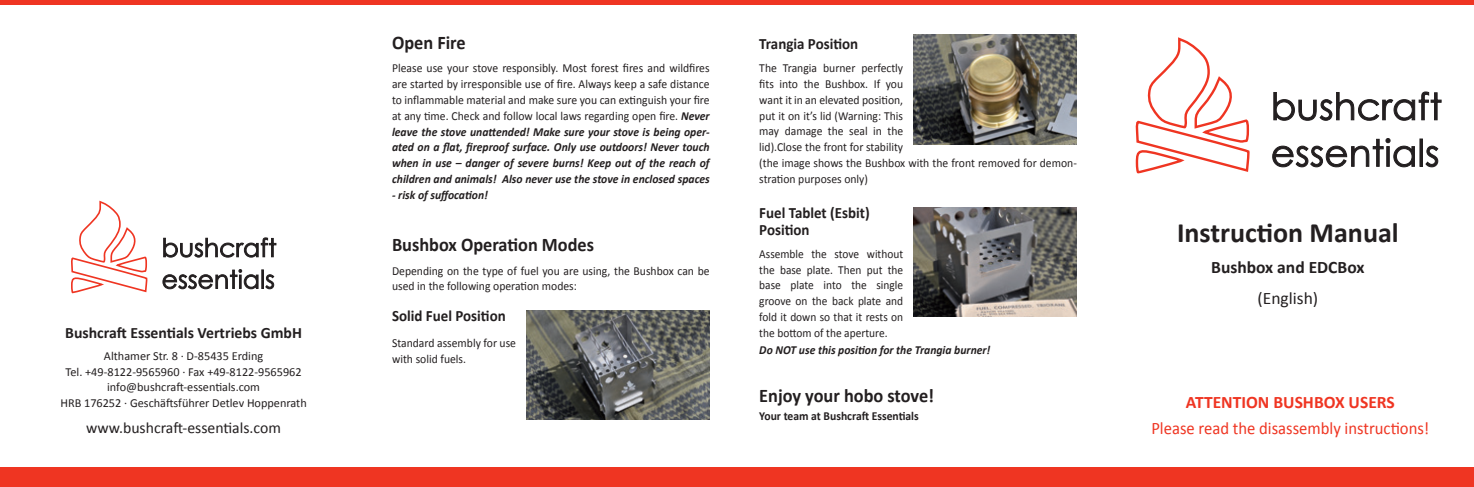
<style>
.page{position:relative;width:1474px;height:487px;background:#fff}
.page>*{position:absolute;margin:0;border:0;box-sizing:border-box;transform-origin:0 0}
.t1{font:700 28px "Calibri";color:#231f20}
.t2{font:700 19.25px "Calibri";color:#231f20;scale:.95 1}
.t3{font:17.5px "Calibri";color:#ef3522;scale:.95 1}
.t4{font:700 17.5px "Calibri";color:#ef3522}
.t5{font:700 17.5px "Calibri";color:#231f20}
.t6{font:17.5px "Calibri";color:#231f20}
.t7{font:700 15.75px/16.4px "Calibri";color:#231f20;scale:.95 1}
.t8{font:700 15.75px "Calibri";color:#231f20}
.t9{font:15.75px "Calibri";color:#231f20}
.t10{font:12.25px/15.8px "Calibri";color:#231f20;scale:.95 1}
.t11{font:12.25px/15.8px "Calibri";color:#231f20;text-align:justify;scale:.93 1}
.t12{font:12.25px/15.8px "Calibri";color:#231f20;text-align:center}
.t13{font:italic 700 12.25px "Calibri";color:#231f20;scale:.95 1}
.t14{font:700 12.25px "Calibri";color:#231f20;scale:.95 1}
.s1{font-weight:700;font-style:italic}
</style>
<div class="page">
<div style="left:0;top:0;width:1473px;height:5px;background:#ef3522"></div>
<div style="left:0;top:466px;width:1473px;height:20px;background:#ef3522"></div>
<svg style="left:1135px;top:37px;width:115px;height:137px"></svg>
<svg style="left:1273px;top:91px;width:168px;height:30px"></svg>
<svg style="left:1272px;top:138px;width:143px;height:30px"></svg>
<div style="left:1419px;top:138px;width:3px;height:29px;border:1px solid #231f20"></div>
<svg style="left:1425px;top:145px;width:14px;height:23px"></svg>
<img style="left:526px;top:310px;width:183px;height:109px">
<img style="left:913px;top:35px;width:163px;height:109px">
<img style="left:913px;top:207px;width:163px;height:109px">
<svg style="left:71px;top:200px;width:77px;height:94px"></svg>
<svg style="left:163px;top:237px;width:114px;height:20px"></svg>
<svg style="left:162px;top:269px;width:113px;height:20px"></svg>
<p class="t8" style="left:65px;top:322px;width:238px">Bushcraft Essentials Vertriebs GmbH</p>
<p class="t12" style="left:60px;top:347px;width:248px">Althamer Str. 8 · D-85435 Erding<br>Tel. +49-8122-9565960 · Fax +49-8122-9565962 info@bushcraft-essentials.com<br>HRB 176252 · Geschäftsführer Detlev Hoppenrath</p>
<p class="t9" style="left:86px;top:417px;width:196px">www.bushcraft-essentials.com</p>
<h2 class="t2" style="left:392px;top:30px;width:79px">Open Fire</h2>
<p class="t10" style="left:392px;top:60px;width:336px;text-align:justify">Please use your stove responsibly. Most forest fires and wildfires are started by irresponsible use of fire. Always keep a safe distance to inflammable material and make sure you can extinguish your fire at any time. Check and follow local laws regarding open fire. <span class="s1">Never leave the stove unattended! Make sure your stove is being oper&shy;ated on a flat, fireproof surface. Only use outdoors! Never touch when in use – danger of severe burns! Keep out of the reach of children and animals! Also never use the stove in enclosed spaces</span></p>
<p class="t13" style="left:392px;top:187px;width:102px">- risk of suffocation!</p>
<h2 class="t2" style="left:392px;top:232px;width:214px">Bushbox Operation Modes</h2>
<p class="t10" style="left:392px;top:262px;width:336px">Depending on the type of fuel you are using, the Bushbox can be used in the following operation modes:</p>
<p class="t7" style="left:392px;top:307px;width:121px">Solid Fuel Position</p>
<p class="t10" style="left:392px;top:334px;width:132px">Standard assembly for use with solid fuels.</p>
<p class="t7" style="left:759px;top:36px;width:106px">Trangia Position</p>
<p class="t10" style="left:759px;top:60px;width:336px">The Trangia burner perfectly<br>fits into the Bushbox. If you<br>want it in an elevated position,<br>put it on it’s lid (Warning: This<br>may damage the seal in the<br>lid).Close the front for stability<br>(the image shows the Bushbox with the front removed for demon&shy;stration purposes only)</p>
<p class="t7" style="left:759px;top:204px;width:118px">Fuel Tablet (Esbit)<br>Position</p>
<p class="t11" style="left:759px;top:246px;width:156px">Assemble the stove without the base plate. Then put the base plate into the single groove on the back plate and fold it down so that it rests on the bottom of the aperture.</p>
<p class="t13" style="left:759px;top:342px;width:245px">Do NOT use this position for the Trangia burner!</p>
<h2 class="t2" style="left:759px;top:382px;width:186px">Enjoy your hobo stove!</h2>
<p class="t14" style="left:759px;top:407px;width:169px">Your team at Bushcraft Essentials</p>
<h1 class="t1" style="left:1176px;top:214px;width:223px">Instruction Manual</h1>
<h3 class="t5" style="left:1211px;top:256px;width:155px">Bushbox and EDCBox</h3>
<h3 class="t6" style="left:1257px;top:287px;width:62px">(English)</h3>
<h3 class="t4" style="left:1185px;top:391px;width:210px">ATTENTION BUSHBOX USERS</h3>
<h3 class="t3" style="left:1151px;top:416px;width:294px">Please read the disassembly instructions!</h3>
</div>
